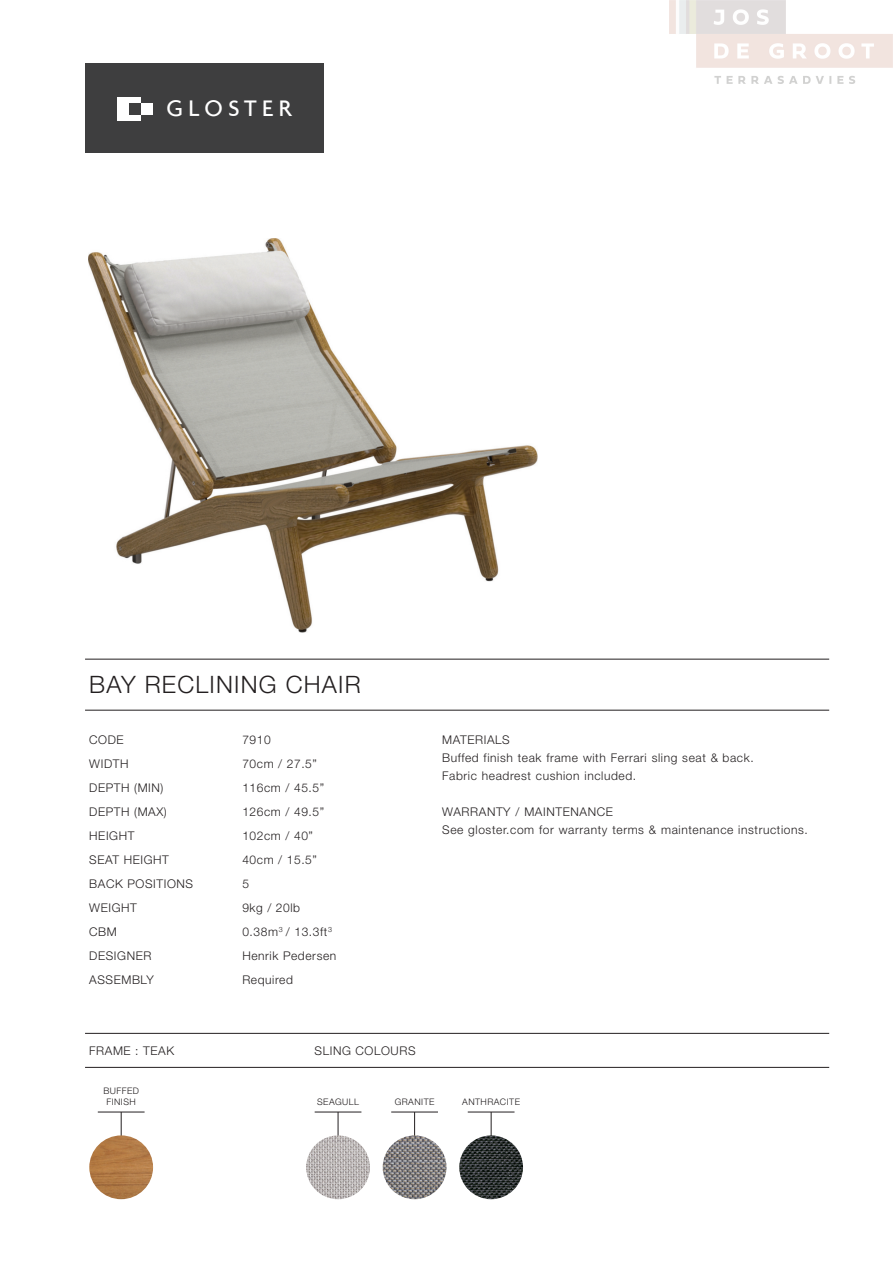
<style>
.page{position:relative;width:893px;height:1263px;background:#fff}
.page>*{position:absolute;margin:0;border:0;box-sizing:border-box;transform-origin:0 0}
.t1{font:500 24.3px "Agenda";letter-spacing:.225em;color:#fff}
.t2{font:300 24px "Helvetica Neue LT Std";letter-spacing:.05em;color:#231f20}
.t3{font:300 12px/24px "Helvetica Neue LT Std";letter-spacing:.05em;color:#231f20}
.t4{font:300 9px/10.8px "Helvetica Neue LT Std";letter-spacing:.05em;color:#231f20;text-align:center}
</style>
<div class="page">
<hr style="left:85px;top:659px;width:744px;height:1px;background:#231f20">
<hr style="left:85px;top:710px;width:744px;height:1px;background:#231f20">
<hr style="left:85px;top:1067px;width:744px;height:1px;background:#231f20">
<hr style="left:85px;top:1033px;width:744px;height:1px;background:#231f20">
<img style="left:88px;top:238px;width:450px;height:394px">
<div style="left:85px;top:64px;width:238px;height:89px;background:#3e3e3f"></div>
<svg style="left:414px;top:1113px;width:1px;height:22px"></svg>
<img style="left:383px;top:1135px;width:63px;height:64px;border-radius:50%">
<hr style="left:391px;top:1112px;width:47px;height:1px;background:#231f20">
<svg style="left:491px;top:1113px;width:1px;height:22px"></svg>
<img style="left:459px;top:1135px;width:64px;height:64px;border-radius:50%">
<hr style="left:468px;top:1112px;width:46px;height:1px;background:#231f20">
<svg style="left:338px;top:1113px;width:1px;height:22px"></svg>
<img style="left:306px;top:1135px;width:64px;height:64px;border-radius:50%">
<hr style="left:315px;top:1112px;width:46px;height:1px;background:#231f20">
<img style="left:117px;top:97px;width:35px;height:23px">
<svg style="left:121px;top:1113px;width:1px;height:22px"></svg>
<img style="left:89px;top:1135px;width:64px;height:64px;border-radius:50%">
<hr style="left:98px;top:1112px;width:47px;height:1px;background:#231f20">
<img style="left:670px;top:0;width:223px;height:84px">
<h1 class="t1" style="left:166px;top:94px;width:126px">GLOSTER</h1>
<h2 class="t2" style="left:89px;top:676px;width:273px">BAY RECLINING CHAIR</h2>
<p class="t3" style="left:89px;top:729px;width:105px">CODE<br>WIDTH<br>DEPTH (MIN)<br>DEPTH (MAX)<br>HEIGHT<br>SEAT HEIGHT<br>BACK POSITIONS<br>WEIGHT<br>CBM<br>DESIGNER<br>ASSEMBLY</p>
<p class="t3" style="left:242px;top:729px;width:95px">7910<br>70cm / 27.5”<br>116cm / 45.5”<br>126cm / 49.5”<br>102cm / 40”<br>40cm / 15.5”<br>5<br>9kg / 20lb<br>0.38m<sup>3</sup> / 13.3ft<sup>3<br></sup>Henrik Pedersen<br>Required</p>
<p class="t3" style="left:89px;top:1039px;width:86px">FRAME : TEAK</p>
<p class="t3" style="left:315px;top:1039px;width:103px">SLING COLOURS</p>
<p class="t3" style="left:442px;top:732px;width:313px;line-height:18px">MATERIALS<br>Buffed finish teak frame with Ferrari sling seat &amp; back.<br>Fabric headrest cushion included.</p>
<p class="t3" style="left:442px;top:804px;width:367px;line-height:18px">WARRANTY / MAINTENANCE<br>See gloster.com for warranty terms &amp; maintenance instructions.</p>
<p class="t4" style="left:103px;top:1087px;width:37px">BUFFED<br>FINISH</p>
<p class="t4" style="left:317px;top:1097px;width:43px">SEAGULL</p>
<p class="t4" style="left:395px;top:1097px;width:41px">GRANITE</p>
<p class="t4" style="left:462px;top:1097px;width:59px">ANTHRACITE</p>
</div>
